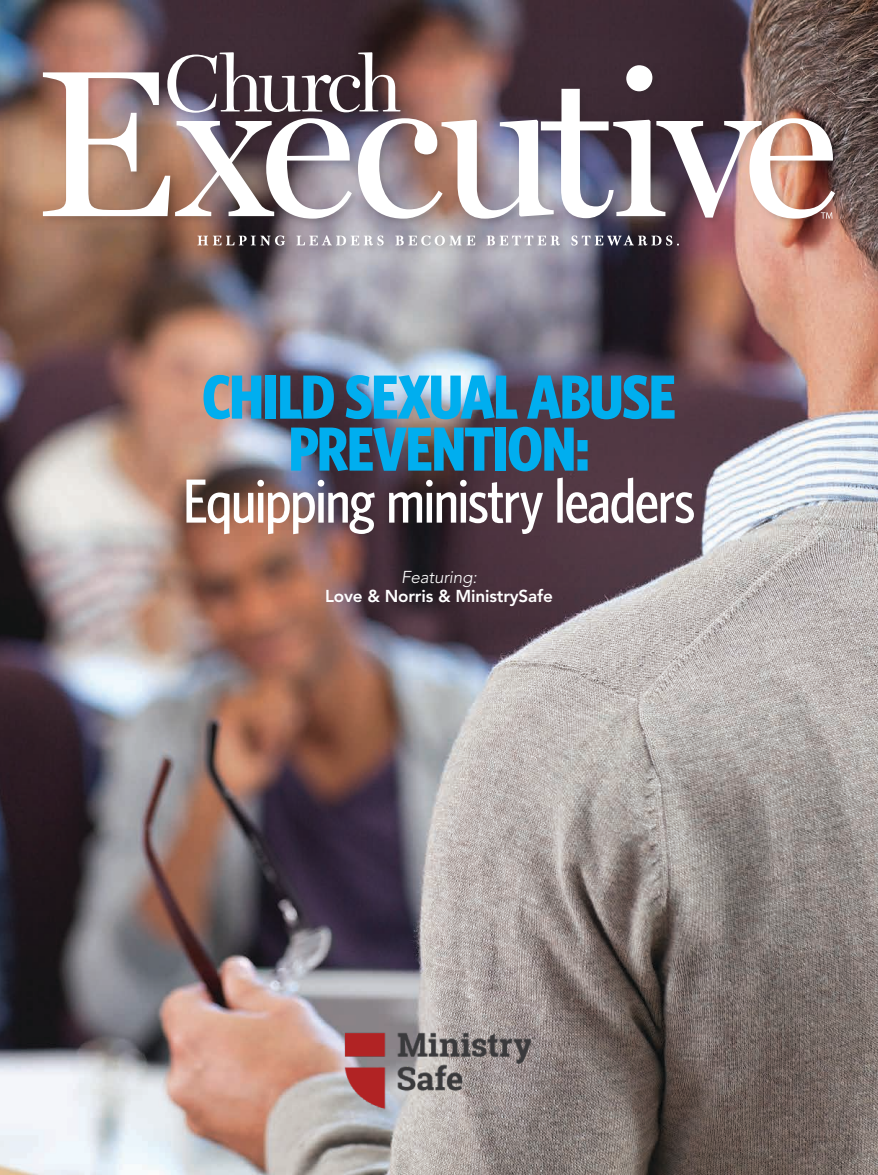
<style>
.page{position:relative;width:878px;height:1175px;background:#fff}
.page>*{position:absolute;margin:0;border:0;box-sizing:border-box;transform-origin:0 0}
.t1{font:700 condensed 62.4px/51.9px "Whitney HTF";letter-spacing:-.025em;color:#00aeef;text-align:center}
.t2{font:500 condensed 62.4px "Whitney HTF";letter-spacing:-.025em;color:#fff}
.t3{font:800 17.1px "Avenir LT Std";letter-spacing:-.01em;color:#fff}
.t4{font:italic 300 17.1px "Avenir LT Std";letter-spacing:-.01em;color:#fff}
</style>
<div class="page">
<img style="left:0;top:0;width:878px;height:1174px">
<div style="left:40px;top:49px;width:803px;height:206px;background:#231f20;opacity:.2"></div>
<img style="left:43px;top:52px;width:792px;height:167px">
<svg style="left:197px;top:235px;width:88px;height:10px"></svg>
<svg style="left:296px;top:235px;width:87px;height:10px"></svg>
<svg style="left:395px;top:235px;width:80px;height:10px"></svg>
<svg style="left:486px;top:235px;width:74px;height:10px"></svg>
<svg style="left:571px;top:235px;width:108px;height:10px"></svg>
<img style="left:343px;top:1030px;width:192px;height:82px">
<p class="t1" style="left:202px;top:370px;width:475px">CHILD SEXUAL ABUSE<br>PREVENTION:</p>
<p class="t2" style="left:183px;top:465px;width:514px">Equipping ministry leaders</p>
<p class="t4" style="left:401px;top:566px;width:77px">Featuring:</p>
<p class="t3" style="left:325px;top:586px;width:229px">Love &amp; Norris &amp; MinistrySafe</p>
</div>
